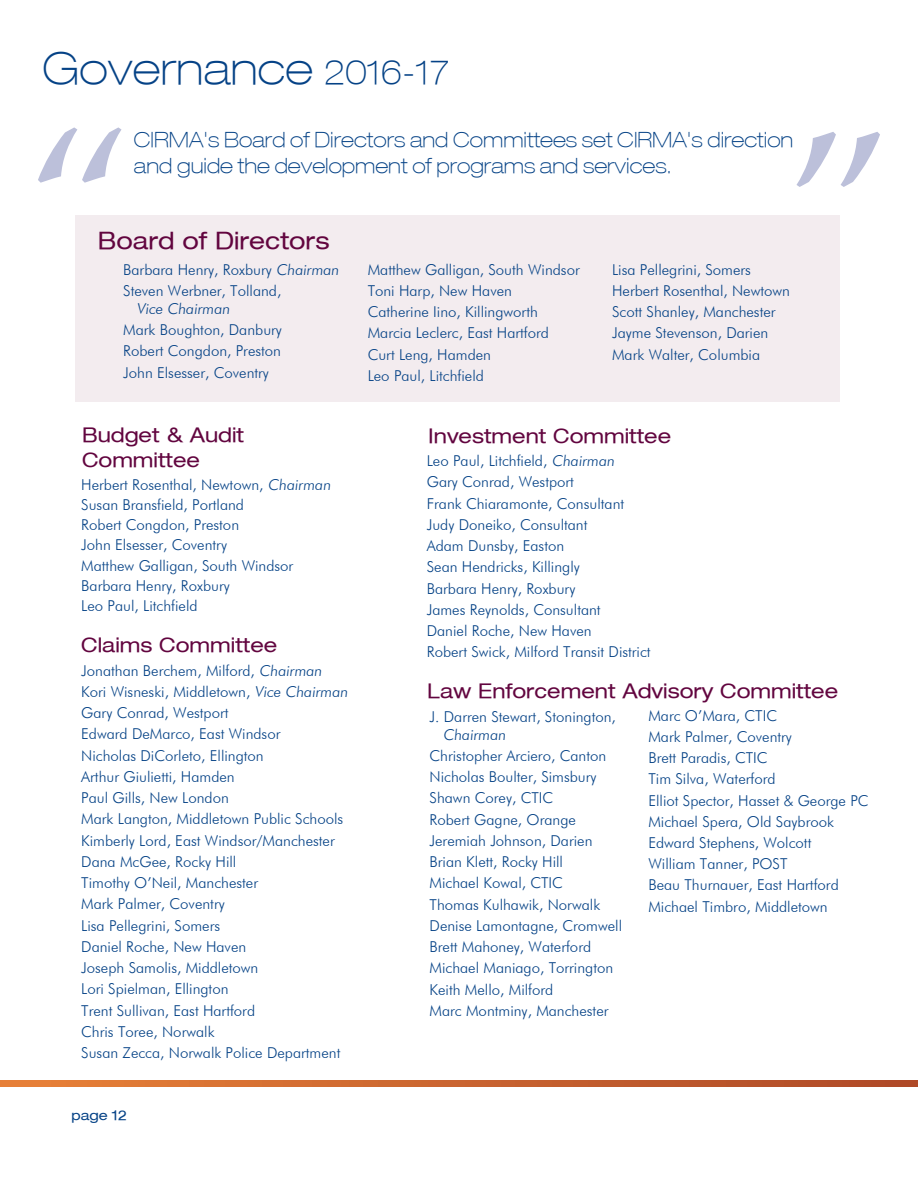
<style>
.page{position:relative;width:918px;height:1188px;background:#fff}
.page>*{position:absolute;margin:0;border:0;box-sizing:border-box;transform-origin:0 0}
.t1{font:100 expanded 45px "Helvetica Neue LT";color:#054286}
.t2{font:expanded 24px "Helvetica Neue LT";color:#62053f}
.t3{font:100 expanded 21px/25.2px "Helvetica Neue LT";color:#054286}
.t4{font:expanded 20.25px/24.3px "Helvetica Neue LT";color:#62053f}
.t5{font:300 15px/18px "Futura BT";color:#054286}
.t6{font:expanded 13.5px "Helvetica Neue LT";color:#054286}
.s1{font-size:33px}
</style>
<div class="page">
<div style="left:75px;top:216px;width:764px;height:186px;background:#f3ecef"></div>
<svg style="left:0;top:1080px;width:918px;height:6px;background:#ca642f"></svg>
<svg style="left:796px;top:132px;width:84px;height:55px"></svg>
<svg style="left:38px;top:127px;width:84px;height:56px"></svg>
<p class="t1" style="left:42px;top:41px;width:409px">Governance <span class="s1">2016-17</span></p>
<p class="t3" style="left:134px;top:127px;width:661px">CIRMA's Board of Directors and Committees set CIRMA's direction and guide the development of programs and services.</p>
<p class="t2" style="left:98px;top:225px;width:233px">Board of Directors</p>
<p class="t5" style="left:123px;top:260px;width:219px">Barbara Henry, Roxbury Chairman</p>
<p class="t5" style="left:137px;top:281px;width:146px;text-indent:-14px">Steven Werbner, Tolland,<br>Vice Chairman</p>
<p class="t5" style="left:123px;top:321px;width:160px">Mark Boughton, Danbury</p>
<p class="t5" style="left:123px;top:342px;width:159px">Robert Congdon, Preston</p>
<p class="t5" style="left:123px;top:363px;width:147px">John Elsesser, Coventry</p>
<p class="t4" style="left:82px;top:423px;width:164px">Budget &amp; Audit<br>Committee</p>
<p class="t5" style="left:81px;top:476px;width:253px">Herbert Rosenthal, Newtown, Chairman</p>
<p class="t5" style="left:81px;top:496px;width:164px">Susan Bransfield, Portland</p>
<p class="t5" style="left:81px;top:516px;width:159px">Robert Congdon, Preston</p>
<p class="t5" style="left:81px;top:536px;width:147px">John Elsesser, Coventry</p>
<p class="t5" style="left:81px;top:556px;width:214px">Matthew Galligan, South Windsor</p>
<p class="t5" style="left:81px;top:576px;width:150px">Barbara Henry, Roxbury</p>
<p class="t5" style="left:81px;top:596px;width:118px">Leo Paul, Litchfield</p>
<p class="t4" style="left:81px;top:632px;width:198px">Claims Committee</p>
<p class="t5" style="left:81px;top:661px;width:244px">Jonathan Berchem, Milford, Chairman</p>
<p class="t5" style="left:81px;top:682px;width:270px">Kori Wisneski, Middletown, Vice Chairman</p>
<p class="t5" style="left:81px;top:704px;width:149px">Gary Conrad, Westport</p>
<p class="t5" style="left:81px;top:725px;width:201px">Edward DeMarco, East Windsor</p>
<p class="t5" style="left:81px;top:746px;width:184px">Nicholas DiCorleto, Ellington</p>
<p class="t5" style="left:81px;top:767px;width:155px">Arthur Giulietti, Hamden</p>
<p class="t5" style="left:81px;top:789px;width:149px">Paul Gills, New London</p>
<p class="t5" style="left:81px;top:810px;width:264px">Mark Langton, Middletown Public Schools</p>
<p class="t5" style="left:81px;top:831px;width:255px">Kimberly Lord, East Windsor/Manchester</p>
<p class="t5" style="left:81px;top:852px;width:157px">Dana McGee, Rocky Hill</p>
<p class="t5" style="left:81px;top:874px;width:178px">Timothy O’Neil, Manchester</p>
<p class="t5" style="left:81px;top:895px;width:145px">Mark Palmer, Coventry</p>
<p class="t5" style="left:81px;top:916px;width:140px">Lisa Pellegrini, Somers</p>
<p class="t5" style="left:81px;top:937px;width:167px">Daniel Roche, New Haven</p>
<p class="t5" style="left:81px;top:959px;width:179px">Joseph Samolis, Middletown</p>
<p class="t5" style="left:81px;top:980px;width:149px">Lori Spielman, Ellington</p>
<p class="t5" style="left:81px;top:1001px;width:175px">Trent Sullivan, East Hartford</p>
<p class="t5" style="left:81px;top:1022px;width:135px">Chris Toree, Norwalk</p>
<p class="t5" style="left:81px;top:1044px;width:261px">Susan Zecca, Norwalk Police Department</p>
<p class="t6" style="left:71px;top:1107px;width:57px">page 12</p>
<p class="t5" style="left:368px;top:260px;width:214px">Matthew Galligan, South Windsor</p>
<p class="t5" style="left:368px;top:281px;width:146px">Toni Harp, New Haven</p>
<p class="t5" style="left:368px;top:303px;width:172px">Catherine Iino, Killingworth</p>
<p class="t5" style="left:368px;top:324px;width:183px">Marcia Leclerc, East Hartford</p>
<p class="t5" style="left:368px;top:345px;width:125px">Curt Leng, Hamden</p>
<p class="t5" style="left:368px;top:366px;width:118px">Leo Paul, Litchfield</p>
<p class="t5" style="left:612px;top:260px;width:140px">Lisa Pellegrini, Somers</p>
<p class="t5" style="left:612px;top:281px;width:179px">Herbert Rosenthal, Newtown</p>
<p class="t5" style="left:612px;top:303px;width:165px">Scott Shanley, Manchester</p>
<p class="t5" style="left:612px;top:324px;width:158px">Jayme Stevenson, Darien</p>
<p class="t5" style="left:612px;top:345px;width:150px">Mark Walter, Columbia</p>
<p class="t4" style="left:428px;top:423px;width:244px">Investment Committee</p>
<p class="t5" style="left:427px;top:452px;width:191px">Leo Paul, Litchfield, Chairman</p>
<p class="t5" style="left:427px;top:473px;width:149px">Gary Conrad, Westport</p>
<p class="t5" style="left:427px;top:494px;width:199px">Frank Chiaramonte, Consultant</p>
<p class="t5" style="left:427px;top:515px;width:162px">Judy Doneiko, Consultant</p>
<p class="t5" style="left:427px;top:537px;width:139px">Adam Dunsby, Easton</p>
<p class="t5" style="left:427px;top:558px;width:155px">Sean Hendricks, Killingly</p>
<p class="t5" style="left:427px;top:579px;width:150px">Barbara Henry, Roxbury</p>
<p class="t5" style="left:427px;top:600px;width:175px">James Reynolds, Consultant</p>
<p class="t5" style="left:427px;top:622px;width:167px">Daniel Roche, New Haven</p>
<p class="t5" style="left:427px;top:643px;width:225px">Robert Swick, Milford Transit District</p>
<p class="t4" style="left:427px;top:678px;width:412px">Law Enforcement Advisory Committee</p>
<p class="t5" style="left:443px;top:707px;width:174px;text-indent:-14px">J. Darren Stewart, Stonington,<br>Chairman</p>
<p class="t5" style="left:430px;top:747px;width:178px">Christopher Arciero, Canton</p>
<p class="t5" style="left:430px;top:768px;width:169px">Nicholas Boulter, Simsbury</p>
<p class="t5" style="left:430px;top:789px;width:125px">Shawn Corey, CTIC</p>
<p class="t5" style="left:430px;top:810px;width:148px">Robert Gagne, Orange</p>
<p class="t5" style="left:430px;top:831px;width:164px">Jeremiah Johnson, Darien</p>
<p class="t5" style="left:430px;top:853px;width:135px">Brian Klett, Rocky Hill</p>
<p class="t5" style="left:430px;top:874px;width:135px">Michael Kowal, CTIC</p>
<p class="t5" style="left:430px;top:895px;width:172px">Thomas Kulhawik, Norwalk</p>
<p class="t5" style="left:430px;top:916px;width:194px">Denise Lamontagne, Cromwell</p>
<p class="t5" style="left:430px;top:938px;width:163px">Brett Mahoney, Waterford</p>
<p class="t5" style="left:430px;top:959px;width:185px">Michael Maniago, Torrington</p>
<p class="t5" style="left:430px;top:980px;width:125px">Keith Mello, Milford</p>
<p class="t5" style="left:430px;top:1001px;width:180px">Marc Montminy, Manchester</p>
<p class="t5" style="left:648px;top:706px;width:130px">Marc O’Mara, CTIC</p>
<p class="t5" style="left:648px;top:727px;width:145px">Mark Palmer, Coventry</p>
<p class="t5" style="left:648px;top:749px;width:121px">Brett Paradis, CTIC</p>
<p class="t5" style="left:648px;top:770px;width:129px">Tim Silva, Waterford</p>
<p class="t5" style="left:648px;top:791px;width:222px">Elliot Spector, Hasset &amp; George PC</p>
<p class="t5" style="left:648px;top:812px;width:187px">Michael Spera, Old Saybrook</p>
<p class="t5" style="left:648px;top:834px;width:164px">Edward Stephens, Wolcott</p>
<p class="t5" style="left:648px;top:855px;width:141px">William Tanner, POST</p>
<p class="t5" style="left:648px;top:876px;width:192px">Beau Thurnauer, East Hartford</p>
<p class="t5" style="left:648px;top:897px;width:181px">Michael Timbro, Middletown</p>
</div>
